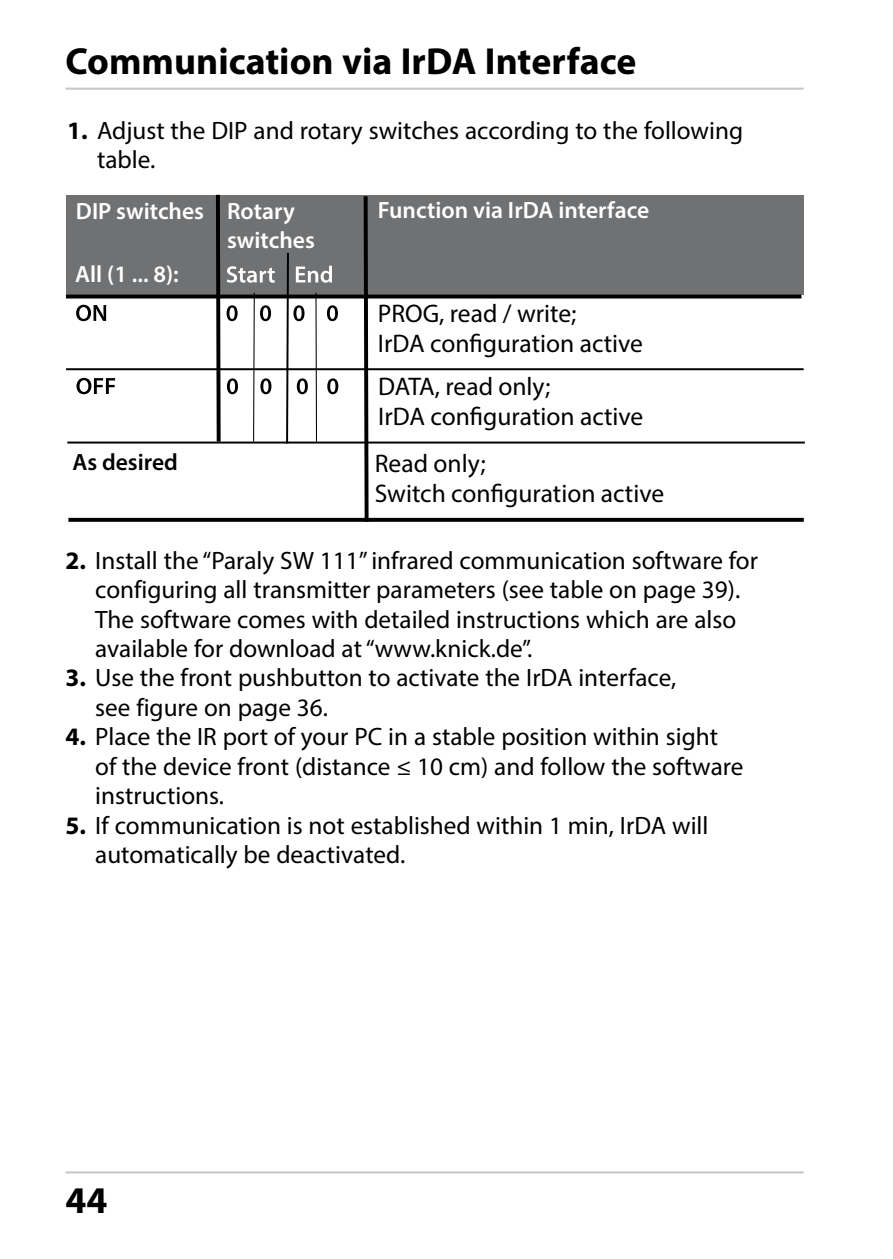
<style>
.page{position:relative;width:893px;height:1259px;background:#fff}
.page>*{position:absolute;margin:0;border:0;box-sizing:border-box;transform-origin:0 0}
.t1{font:700 37.8px "Myriad Pro";color:#000}
.t2{font:25.5px/29.7px "Myriad Pro";color:#000}
.t3{font:25.2px/29.4px "Myriad Pro";color:#000}
.t4{font:600 23.7px/29.4px "Myriad Pro";color:#fff}
.t5{font:600 23.7px "Myriad Pro";color:#000}
.s1{font-weight:700}
</style>
<div class="page">
<hr style="left:65px;top:1171px;width:739px;height:2px;background:#c6c7c8">
<hr style="left:65px;top:88px;width:739px;height:2px;background:#c6c7c8">
<div style="left:66px;top:195px;width:738px;height:100px;background:#707173"></div>
<svg style="left:76px;top:305px;width:30px;height:16px"></svg>
<svg style="left:227px;top:305px;width:11px;height:16px"></svg>
<svg style="left:327px;top:305px;width:11px;height:16px"></svg>
<div style="left:216px;top:195px;width:5px;height:246px;background:#000"></div>
<hr style="left:253px;top:292px;width:2px;height:149px;background:#000">
<hr style="left:315px;top:292px;width:2px;height:149px;background:#000">
<svg style="left:362px;top:196px;width:9px;height:322px"></svg>
<svg style="left:296px;top:266px;width:36px;height:17px"></svg>
<hr style="left:286px;top:253px;width:3px;height:190px;background:#000">
<svg style="left:76px;top:378px;width:39px;height:16px"></svg>
<svg style="left:260px;top:378px;width:11px;height:16px"></svg>
<svg style="left:327px;top:378px;width:11px;height:16px"></svg>
<svg style="left:297px;top:378px;width:11px;height:16px"></svg>
<hr style="left:66px;top:368px;width:738px;height:2px;background:#000">
<svg style="left:68px;top:518px;width:736px;height:4px;background:#0c0c0c"></svg>
<svg style="left:66px;top:294px;width:735px;height:4px;background:#0f0f10"></svg>
<hr style="left:67px;top:441px;width:738px;height:2px;background:#000">
<svg style="left:260px;top:305px;width:11px;height:16px"></svg>
<svg style="left:293px;top:305px;width:11px;height:16px"></svg>
<svg style="left:227px;top:378px;width:11px;height:16px"></svg>
<svg style="left:227px;top:266px;width:48px;height:17px"></svg>
<h1 class="t1" style="left:65px;top:47px;width:572px">Communication via IrDA Interface</h1>
<p class="t3" style="left:97px;top:118px;width:647px;text-indent:-30px"><span class="s1">1.</span> Adjust the DIP and rotary switches according to the following table.</p>
<p class="t4" style="left:76px;top:198px;width:130px">DIP switches</p>
<p class="t4" style="left:75px;top:262px;width:105px">All (1 ... 8):</p>
<p class="t4" style="left:227px;top:198px;width:89px">Rotary switches</p>
<p class="t5" style="left:72px;top:453px;width:107px">As desired</p>
<p class="t4" style="left:378px;top:198px;width:273px">Function via IrDA interface</p>
<p class="t2" style="left:378px;top:301px;width:267px">PROG, read / write;<br>IrDA configuration active</p>
<p class="t2" style="left:378px;top:375px;width:267px">DATA, read only;<br>IrDA configuration active</p>
<p class="t2" style="left:375px;top:451px;width:291px">Read only;<br>Switch configuration active</p>
<p class="t3" style="left:95px;top:548px;width:664px;text-indent:-30px"><span class="s1">2.</span> Install the “Paraly SW 111” infrared communication software for configuring all transmitter parameters (see table on page 39).<br>The software comes with detailed instructions which are also available for download at “www.knick.de”.</p>
<p class="t3" style="left:95px;top:666px;width:582px;text-indent:-30px"><span class="s1">3.</span> Use the front pushbutton to activate the IrDA interface, see figure on page 36.</p>
<p class="t3" style="left:95px;top:724px;width:650px;text-indent:-30px"><span class="s1">4.</span> Place the IR port of your PC in a stable position within sight of the device front (distance ≤ 10 cm) and follow the software instructions.</p>
<p class="t3" style="left:95px;top:813px;width:615px;text-indent:-30px"><span class="s1">5.</span> If communication is not established within 1 min, IrDA will automatically be deactivated.</p>
<h1 class="t1" style="left:65px;top:1186px;width:43px">44</h1>
</div>
